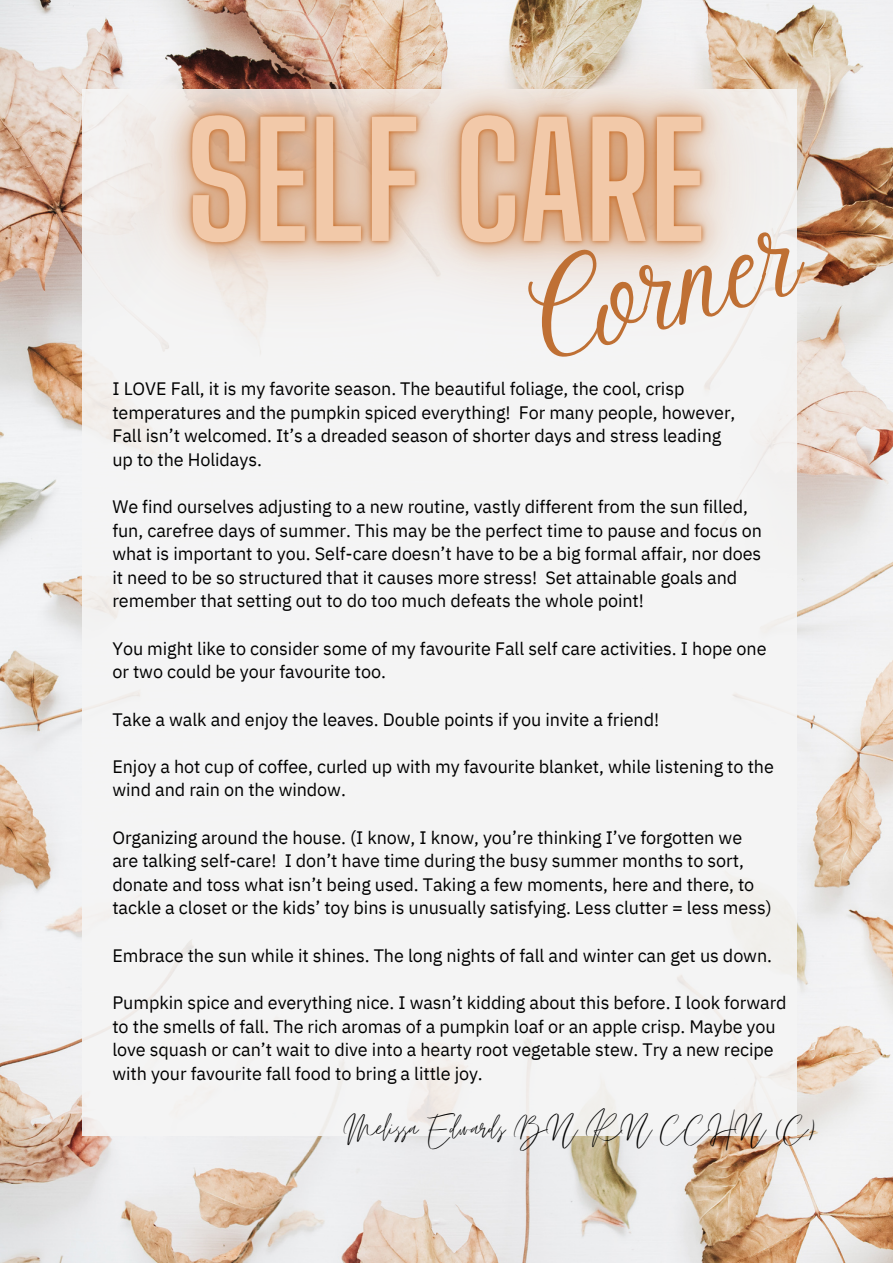
<style>
.page{position:relative;width:893px;height:1264px;background:#fff}
.page>*{position:absolute;margin:0;border:0;box-sizing:border-box;transform-origin:0 0}
.t1{font:137.85px "Stoic";color:#bf7034}
.t2{font:46.5px "Emitha Script";letter-spacing:-.005em;color:#000}
.t3{font:18px "IBM Plex Sans";letter-spacing:-.005em;color:#000}
</style>
<div class="page">
<img style="left:0;top:0;width:892px;height:1262px">
<div style="left:82px;top:89px;width:714px;height:1047px;background:#f5f5f5"></div>
<img style="left:8px;top:0;width:873px;height:450px">
<p class="t1" style="left:499px;top:259px;width:288px;rotate:-15deg">Corner</p>
<p class="t3" style="left:112px;top:376px;width:573px">I LOVE Fall, it is my favorite season. The beautiful foliage, the cool, crisp</p>
<p class="t3" style="left:112px;top:400px;width:624px">temperatures and the pumpkin spiced everything! For many people, however,</p>
<p class="t3" style="left:112px;top:423px;width:610px">Fall isn’t welcomed. It’s a dreaded season of shorter days and stress leading</p>
<p class="t3" style="left:112px;top:447px;width:151px">up to the Holidays.</p>
<p class="t3" style="left:112px;top:494px;width:637px">We find ourselves adjusting to a new routine, vastly different from the sun filled,</p>
<p class="t3" style="left:112px;top:518px;width:651px">fun, carefree days of summer. This may be the perfect time to pause and focus on</p>
<p class="t3" style="left:112px;top:541px;width:650px">what is important to you. Self-care doesn’t have to be a big formal affair, nor does</p>
<p class="t3" style="left:112px;top:565px;width:626px">it need to be so structured that it causes more stress! Set attainable goals and</p>
<p class="t3" style="left:112px;top:589px;width:533px">remember that setting out to do too much defeats the whole point!</p>
<p class="t3" style="left:112px;top:636px;width:655px">You might like to consider some of my favourite Fall self care activities. I hope one</p>
<p class="t3" style="left:112px;top:660px;width:275px">or two could be your favourite too.</p>
<p class="t3" style="left:112px;top:707px;width:548px">Take a walk and enjoy the leaves. Double points if you invite a friend!</p>
<p class="t3" style="left:112px;top:754px;width:663px">Enjoy a hot cup of coffee, curled up with my favourite blanket, while listening to the</p>
<p class="t3" style="left:112px;top:778px;width:235px">wind and rain on the window.</p>
<p class="t3" style="left:112px;top:825px;width:631px">Organizing around the house. (I know, I know, you’re thinking I’ve forgotten we</p>
<p class="t3" style="left:112px;top:848px;width:633px">are talking self-care! I don’t have time during the busy summer months to sort,</p>
<p class="t3" style="left:112px;top:872px;width:643px">donate and toss what isn’t being used. Taking a few moments, here and there, to</p>
<p class="t3" style="left:112px;top:896px;width:660px">tackle a closet or the kids’ toy bins is unusually satisfying. Less clutter = less mess)</p>
<p class="t3" style="left:112px;top:943px;width:661px">Embrace the sun while it shines. The long nights of fall and winter can get us down.</p>
<p class="t3" style="left:112px;top:990px;width:675px">Pumpkin spice and everything nice. I wasn’t kidding about this before. I look forward</p>
<p class="t3" style="left:112px;top:1014px;width:664px">to the smells of fall. The rich aromas of a pumpkin loaf or an apple crisp. Maybe you</p>
<p class="t3" style="left:112px;top:1037px;width:662px">love squash or can’t wait to dive into a hearty root vegetable stew. Try a new recipe</p>
<p class="t3" style="left:112px;top:1061px;width:372px">with your favourite fall food to bring a little joy.</p>
<p class="t2" style="left:344px;top:1103px;width:473px">Melissa Edwards BN RN CCHN (C)</p>
</div>
